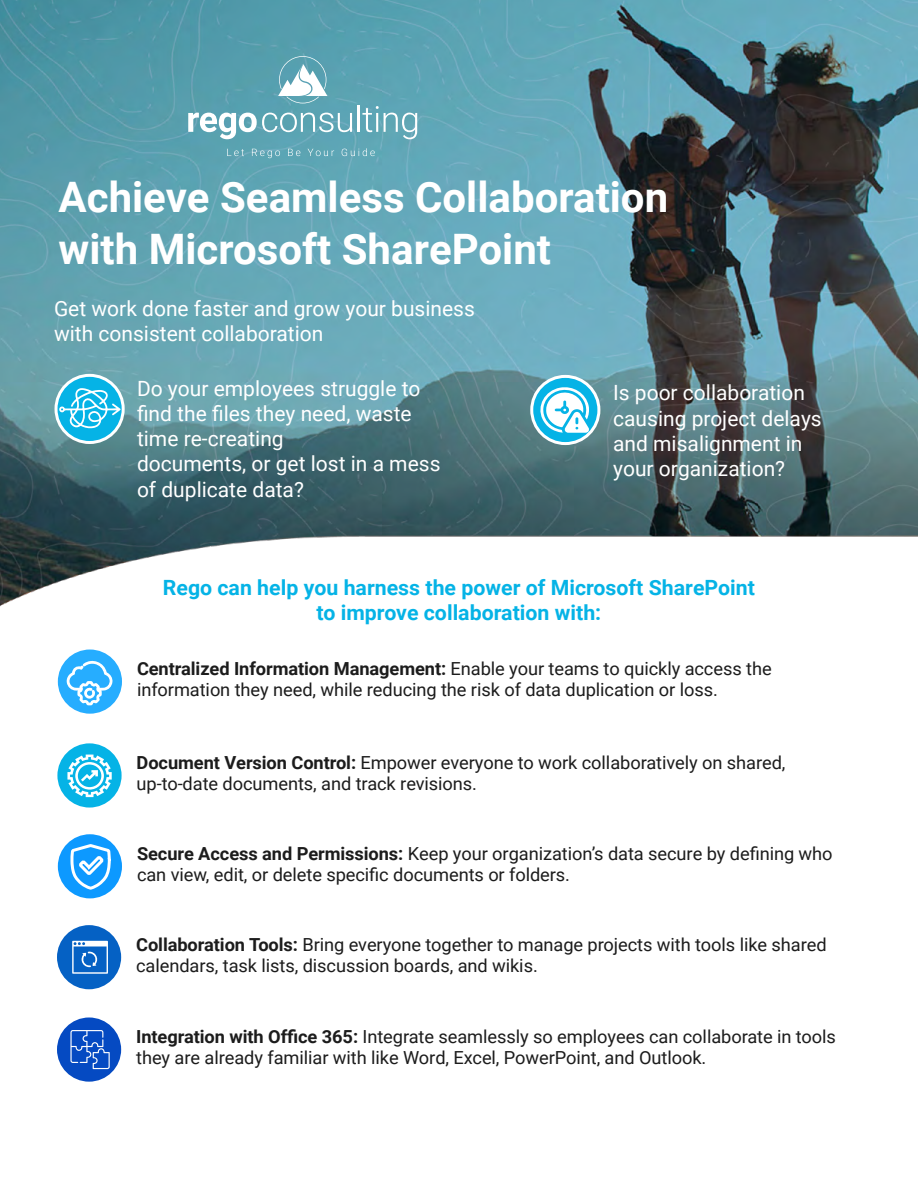
<style>
.page{position:relative;width:918px;height:1188px;background:#fff}
.page>*{position:absolute;margin:0;border:0;box-sizing:border-box;transform-origin:0 0}
.t1{font:700 42px/52.5px "Roboto";color:#fff}
.t2{font:21px/25.2px "Roboto";color:#fff}
.t3{font:700 21px/25.2px "Roboto";color:#05b3e6;text-align:center}
.t4{font:18px/21px "Roboto";letter-spacing:-.005em;color:#1c1c1c}
.s1{font-weight:700}
</style>
<div class="page">
<img style="left:0;top:0;width:918px;height:607px">
<svg style="left:188px;top:113px;width:164px;height:26px"></svg>
<hr style="left:357px;top:105px;width:2px;height:27px;background:#fff">
<svg style="left:362px;top:106px;width:55px;height:33px;background:#7db7c3"></svg>
<svg style="left:227px;top:149px;width:17px;height:7px"></svg>
<svg style="left:252px;top:149px;width:28px;height:9px"></svg>
<svg style="left:288px;top:149px;width:12px;height:7px"></svg>
<svg style="left:308px;top:149px;width:26px;height:7px"></svg>
<svg style="left:342px;top:148px;width:33px;height:8px"></svg>
<svg style="left:278px;top:56px;width:49px;height:47px"></svg>
<svg style="left:56px;top:375px;width:67px;height:68px"></svg>
<div style="left:55px;top:374px;width:70px;height:70px;border:3px solid #fff;border-radius:50%"></div>
<svg style="left:532px;top:376px;width:67px;height:68px"></svg>
<div style="left:530px;top:375px;width:70px;height:70px;border:3px solid #fff;border-radius:50%"></div>
<svg style="left:536px;top:385px;width:54px;height:48px"></svg>
<svg style="left:59px;top:388px;width:62px;height:41px"></svg>
<svg style="left:56px;top:648px;width:68px;height:67px"></svg>
<div style="left:55px;top:647px;width:70px;height:70px;border:3px solid #fff;border-radius:50%"></div>
<svg style="left:56px;top:742px;width:67px;height:67px;background:#25bce9"></svg>
<div style="left:54px;top:740px;width:71px;height:71px;border:3px solid #fff;border-radius:50%"></div>
<svg style="left:56px;top:833px;width:68px;height:67px"></svg>
<div style="left:55px;top:831px;width:70px;height:70px;border:3px solid #fff;border-radius:50%"></div>
<div style="left:56px;top:924px;width:67px;height:67px;background:#0561c4;border-radius:50%"></div>
<div style="left:54px;top:922px;width:70px;height:70px;border:3px solid #fff;border-radius:50%"></div>
<div style="left:56px;top:1016px;width:67px;height:67px;background:#054ac2;border-radius:50%"></div>
<div style="left:54px;top:1014px;width:70px;height:71px;border:3px solid #fff;border-radius:50%"></div>
<svg style="left:66px;top:658px;width:48px;height:59px"></svg>
<svg style="left:70px;top:1030px;width:40px;height:39px"></svg>
<svg style="left:67px;top:755px;width:45px;height:42px"></svg>
<svg style="left:69px;top:842px;width:44px;height:50px"></svg>
<svg style="left:72px;top:941px;width:36px;height:33px"></svg>
<h1 class="t1" style="left:59px;top:169px;width:611px">Achieve Seamless Collaboration with Microsoft SharePoint</h1>
<p class="t2" style="left:54px;top:295px;width:422px">Get work done faster and grow your business with consistent collaboration</p>
<p class="t2" style="left:137px;top:375px;width:305px">Do your employees struggle to find the files they need, waste time re-creating<br>documents, or get lost in a mess of duplicate data?</p>
<p class="t2" style="left:613px;top:380px;width:210px">Is poor collaboration causing project delays and misalignment in your organization?</p>
<p class="t3" style="left:163px;top:574px;width:594px">Rego can help you harness the power of Microsoft SharePoint to improve collaboration with:</p>
<p class="t4" style="left:137px;top:658px;width:636px"><span class="s1">Centralized Information Management:</span> Enable your teams to quickly access the information they need, while reducing the risk of data duplication or loss.</p>
<p class="t4" style="left:137px;top:752px;width:650px"><span class="s1">Document Version Control:</span> Empower everyone to work collaboratively on shared, up-to-date documents, and track revisions.</p>
<p class="t4" style="left:137px;top:842px;width:697px"><span class="s1">Secure Access and Permissions:</span> Keep your organization’s data secure by defining who can view, edit, or delete specific documents or folders.</p>
<p class="t4" style="left:136px;top:933px;width:692px"><span class="s1">Collaboration Tools:</span> Bring everyone together to manage projects with tools like shared calendars, task lists, discussion boards, and wikis.</p>
<p class="t4" style="left:136px;top:1026px;width:701px"><span class="s1">Integration with Office 365:</span> Integrate seamlessly so employees can collaborate in tools they are already familiar with like Word, Excel, PowerPoint, and Outlook.</p>
</div>
